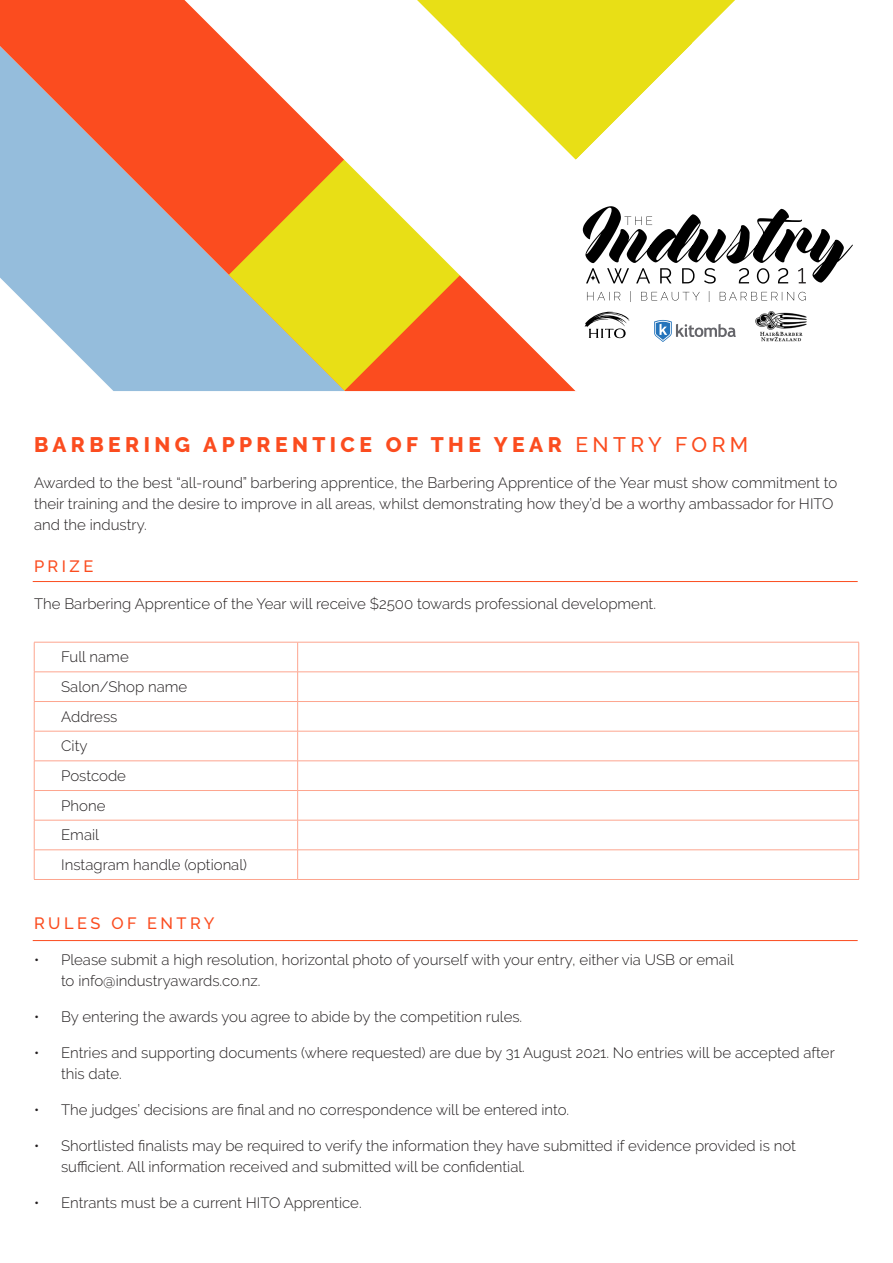
<style>
.page{position:relative;width:893px;height:1263px;background:#fff}
.page>*{position:absolute;margin:0;border:0;box-sizing:border-box;transform-origin:0 0}
.t1{font:800 21px "Raleway";letter-spacing:.21em;color:#fb4c1f}
.t2{font:500 16.35px "Raleway";letter-spacing:.21em;color:#fb4c1f}
.t3{font:300 15px/21px "Raleway";color:#231f20}
.s1{font-weight:500}
</style>
<div class="page">
<hr style="left:33px;top:940px;width:825px;height:1px;background:#fb4c1f">
<hr style="left:33px;top:581px;width:825px;height:1px;background:#fb4c1f">
<hr style="left:34px;top:642px;width:1px;height:30px;background:#fda58f">
<hr style="left:34px;top:642px;width:264px;height:1px;background:#fda58f">
<hr style="left:297px;top:642px;width:1px;height:30px;background:#fda58f">
<hr style="left:298px;top:642px;width:561px;height:1px;background:#fda58f">
<hr style="left:858px;top:642px;width:1px;height:30px;background:#fda58f">
<hr style="left:34px;top:672px;width:264px;height:1px;background:#fda58f">
<hr style="left:298px;top:672px;width:561px;height:1px;background:#fda58f">
<svg style="left:34px;top:672px;width:1px;height:59px"></svg>
<hr style="left:34px;top:731px;width:1px;height:30px;background:#fda58f">
<svg style="left:34px;top:761px;width:1px;height:59px"></svg>
<hr style="left:34px;top:820px;width:1px;height:30px;background:#fda58f">
<svg style="left:34px;top:850px;width:1px;height:29px"></svg>
<hr style="left:34px;top:701px;width:264px;height:1px;background:#fda58f">
<hr style="left:34px;top:731px;width:264px;height:1px;background:#fda58f">
<hr style="left:34px;top:760px;width:264px;height:1px;background:#fda58f">
<hr style="left:34px;top:790px;width:264px;height:1px;background:#fda58f">
<hr style="left:34px;top:820px;width:264px;height:1px;background:#fda58f">
<hr style="left:34px;top:849px;width:264px;height:1px;background:#fda58f">
<hr style="left:34px;top:879px;width:264px;height:1px;background:#fda58f">
<svg style="left:297px;top:672px;width:1px;height:59px"></svg>
<hr style="left:297px;top:731px;width:1px;height:30px;background:#fda58f">
<svg style="left:297px;top:761px;width:1px;height:59px"></svg>
<hr style="left:297px;top:820px;width:1px;height:30px;background:#fda58f">
<svg style="left:297px;top:850px;width:1px;height:29px"></svg>
<hr style="left:298px;top:701px;width:561px;height:1px;background:#fda58f">
<svg style="left:858px;top:672px;width:1px;height:59px"></svg>
<hr style="left:858px;top:731px;width:1px;height:30px;background:#fda58f">
<svg style="left:858px;top:761px;width:1px;height:59px"></svg>
<hr style="left:858px;top:820px;width:1px;height:30px;background:#fda58f">
<svg style="left:858px;top:850px;width:1px;height:29px"></svg>
<hr style="left:298px;top:731px;width:561px;height:1px;background:#fda58f">
<hr style="left:298px;top:760px;width:561px;height:1px;background:#fda58f">
<hr style="left:298px;top:790px;width:561px;height:1px;background:#fda58f">
<hr style="left:298px;top:820px;width:561px;height:1px;background:#fda58f">
<hr style="left:298px;top:849px;width:561px;height:1px;background:#fda58f">
<hr style="left:298px;top:879px;width:561px;height:1px;background:#fda58f">
<svg style="left:0;top:0;width:184px;height:391px;background:#c29b9c"></svg>
<svg style="left:184px;top:0;width:543px;height:391px"></svg>
<img style="left:755px;top:311px;width:52px;height:31px">
<svg style="left:587px;top:291px;width:219px;height:11px"></svg>
<svg style="left:654px;top:320px;width:82px;height:22px"></svg>
<svg style="left:585px;top:309px;width:45px;height:29px"></svg>
<svg style="left:583px;top:206px;width:270px;height:78px"></svg>
<p class="t1" style="left:34px;top:432px;width:716px">BARBERING APPRENTICE OF THE YEAR <span class="s1">ENTRY FORM</span></p>
<p class="t3" style="left:34px;top:472px;width:805px">Awarded to the best “all-round” barbering apprentice, the Barbering Apprentice of the Year must show commitment to their training and the desire to improve in all areas, whilst demonstrating how they’d be a worthy ambassador for HITO and the industry.</p>
<p class="t2" style="left:34px;top:556px;width:61px">PRIZE</p>
<p class="t3" style="left:34px;top:593px;width:623px">The Barbering Apprentice of the Year will receive $2500 towards professional development.</p>
<p class="t3" style="left:61px;top:646px;width:69px">Full name</p>
<p class="t3" style="left:61px;top:676px;width:128px">Salon/Shop name</p>
<p class="t3" style="left:61px;top:706px;width:58px">Address</p>
<p class="t3" style="left:61px;top:735px;width:28px">City</p>
<p class="t3" style="left:61px;top:765px;width:66px">Postcode</p>
<p class="t3" style="left:61px;top:795px;width:46px">Phone</p>
<p class="t3" style="left:61px;top:824px;width:39px">Email</p>
<p class="t3" style="left:61px;top:854px;width:187px">Instagram handle (optional)</p>
<p class="t2" style="left:34px;top:914px;width:182px">RULES OF ENTRY</p>
<p class="t3" style="left:61px;top:949px;width:674px;text-indent:-27px">• Please submit a high resolution, horizontal photo of yourself with your entry, either via USB or email to info@industryawards.co.nz.</p>
<p class="t3" style="left:34px;top:1006px;width:490px">• By entering the awards you agree to abide by the competition rules.</p>
<p class="t3" style="left:61px;top:1042px;width:775px;text-indent:-27px">• Entries and supporting documents (where requested) are due by 31 August 2021. No entries will be accepted after this date.</p>
<p class="t3" style="left:34px;top:1099px;width:537px">• The judges’ decisions are final and no correspondence will be entered into.</p>
<p class="t3" style="left:61px;top:1135px;width:736px;text-indent:-27px">• Shortlisted finalists may be required to verify the information they have submitted if evidence provided is not sufficient. All information received and submitted will be confidential.</p>
<p class="t3" style="left:34px;top:1192px;width:329px">• Entrants must be a current HITO Apprentice.</p>
</div>
